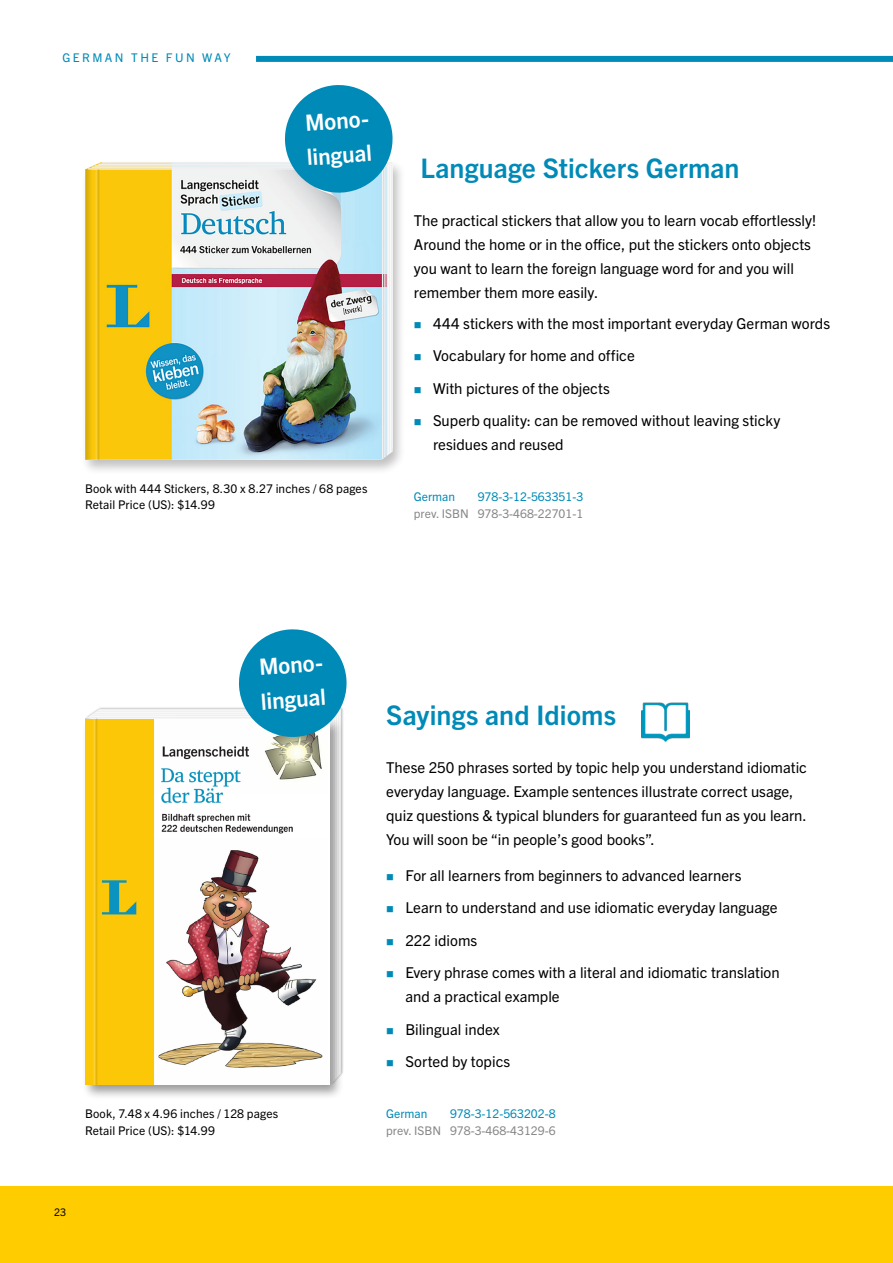
<style>
.page{position:relative;width:893px;height:1263px;background:#fff}
.page>*{position:absolute;margin:0;border:0;box-sizing:border-box;transform-origin:0 0}
.t1{font:700 27px "Trade Gothic Next LT Pro";letter-spacing:.005em;color:#008ab7}
.t2{font:700 22.5px/34.5px "Trade Gothic Next LT Pro";color:#fff}
.t3{font:15px/24px "Trade Gothic Next LT Pro";color:#000}
.t4{font:12px/16.5px "Trade Gothic Next LT Pro";letter-spacing:.01em;color:#000}
.t5{font:12px "Trade Gothic Next LT Pro";color:#878787}
.t6{font:12px "Trade Gothic Next LT Pro";color:#008ab7}
.t7{font:12px "Trade Gothic Next LT Pro";letter-spacing:.205em;color:#008ab7}
.t8{font:10.5px "Trade Gothic Next LT Pro";color:#000}
.s1{color:#008ab7}
</style>
<div class="page">
<div style="left:0;top:1186px;width:893px;height:77px;background:#fc0"></div>
<div style="left:82px;top:717px;width:263px;height:383px;background:#000;opacity:.4"></div>
<img style="left:85px;top:720px;width:244px;height:365px">
<svg style="left:237px;top:629px;width:110px;height:110px"></svg>
<div style="left:80px;top:159px;width:326px;height:316px;background:#000;opacity:.25"></div>
<img style="left:87px;top:168px;width:297px;height:292px">
<div style="left:85px;top:169px;width:7px;height:291px;background:#e4b509"></div>
<svg style="left:97px;top:169px;width:3px;height:291px"></svg>
<hr style="left:94px;top:169px;width:3px;height:291px;background:#fff">
<svg style="left:283px;top:85px;width:111px;height:110px;background:#3ca4c6"></svg>
<img style="left:641px;top:702px;width:49px;height:40px">
<hr style="left:95px;top:719px;width:2px;height:366px;background:#000">
<hr style="left:92px;top:719px;width:3px;height:366px;background:#fff">
<div style="left:256px;top:56px;width:637px;height:6px;background:#008ab7"></div>
<p class="t7" style="left:62px;top:50px;width:170px">GERMAN THE FUN WAY</p>
<h2 class="t2" style="left:303px;top:104px;width:70px;rotate:-4deg">Mono&shy;lingual</h2>
<p class="t4" style="left:85px;top:479px;width:284px">Book with 444 Stickers, 8.30 x 8.27 inches / 68 pages<br>Retail Price (US): $14.99</p>
<h1 class="t1" style="left:420px;top:149px;width:321px">Language Stickers German</h1>
<p class="t3" style="left:414px;top:207px;width:404px">The practical stickers that allow you to learn vocab effortlessly!<br>Around the home or in the office, put the stickers onto objects you want to learn the foreign language word for and you will remember them more easily.</p>
<p class="t3" style="left:414px;top:310px;width:418px"><span class="s1">■</span> 444 stickers with the most important everyday German words</p>
<p class="t3" style="left:414px;top:343px;width:222px"><span class="s1">■</span> Vocabulary for home and office</p>
<p class="t3" style="left:414px;top:375px;width:198px"><span class="s1">■</span> With pictures of the objects</p>
<p class="t3" style="left:433px;top:408px;width:349px;text-indent:-19px"><span class="s1">■</span> Superb quality: can be removed without leaving sticky residues and reused</p>
<p class="t6" style="left:414px;top:488px;width:43px">German</p>
<p class="t6" style="left:478px;top:488px;width:107px">978-3-12-563351-3</p>
<p class="t5" style="left:414px;top:505px;width:171px">prev. ISBN 978-3-468-22701-1</p>
<h2 class="t2" style="left:257px;top:648px;width:70px;rotate:-4deg">Mono&shy;lingual</h2>
<h1 class="t1" style="left:386px;top:697px;width:231px">Sayings and Idioms</h1>
<p class="t3" style="left:386px;top:755px;width:422px">These 250 phrases sorted by topic help you understand idiomatic everyday language. Example sentences illustrate correct usage, quiz questions &amp; typical blunders for guaranteed fun as you learn.<br>You will soon be “in people’s good books”.</p>
<p class="t3" style="left:386px;top:862px;width:357px"><span class="s1">■</span> For all learners from beginners to advanced learners</p>
<p class="t3" style="left:386px;top:895px;width:393px"><span class="s1">■</span> Learn to understand and use idiomatic everyday language</p>
<p class="t3" style="left:386px;top:927px;width:93px"><span class="s1">■</span> 222 idioms</p>
<p class="t3" style="left:405px;top:960px;width:376px;text-indent:-19px"><span class="s1">■</span> Every phrase comes with a literal and idiomatic translation and a practical example</p>
<p class="t3" style="left:386px;top:1016px;width:115px"><span class="s1">■</span> Bilingual index</p>
<p class="t3" style="left:386px;top:1049px;width:126px"><span class="s1">■</span> Sorted by topics</p>
<p class="t4" style="left:85px;top:1105px;width:195px">Book, 7.48 x 4.96 inches / 128 pages<br>Retail Price (US): $14.99</p>
<p class="t6" style="left:386px;top:1105px;width:43px">German</p>
<p class="t6" style="left:450px;top:1105px;width:107px">978-3-12-563202-8</p>
<p class="t5" style="left:386px;top:1122px;width:171px">prev. ISBN 978-3-468-43129-6</p>
<p class="t8" style="left:54px;top:1205px;width:14px">23</p>
</div>
